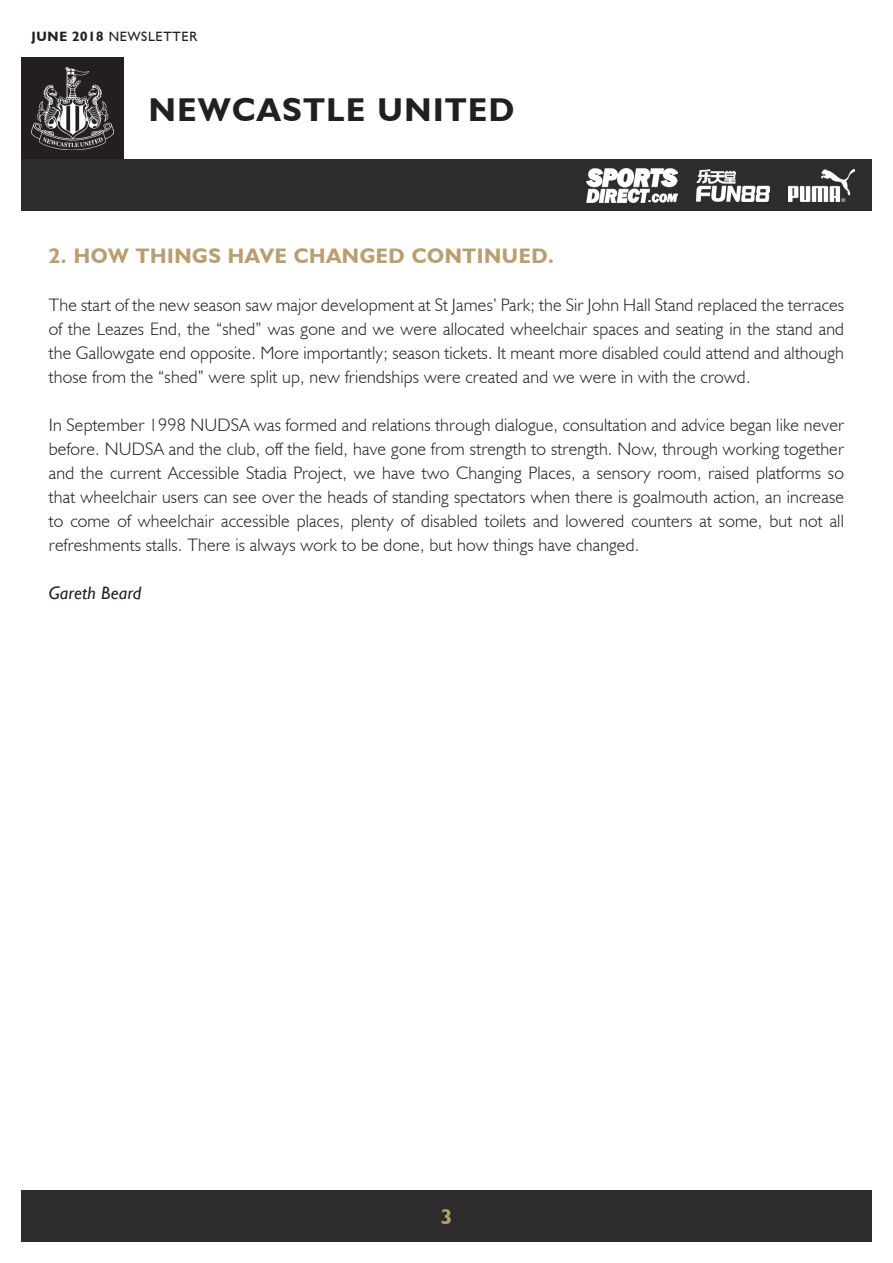
<style>
.page{position:relative;width:893px;height:1263px;background:#fff}
.page>*{position:absolute;margin:0;border:0;box-sizing:border-box;transform-origin:0 0}
.t1{font:700 33px "Humanist 521 BT";letter-spacing:.05em;color:#231f20}
.t2{font:700 21px "Humanist 521 BT";letter-spacing:.03em;color:#b99e71}
.t3{font:300 18px/24px "Humanist 521 BT";letter-spacing:.01em;color:#231f20;text-align:justify}
.t4{font:italic 18px "Gill Sans";letter-spacing:.01em;color:#231f20}
.t5{font:13.5px "Humanist 521 BT";letter-spacing:.05em;color:#231f20}
.s1{font-weight:700}
</style>
<div class="page">
<div style="left:21px;top:57px;width:103px;height:103px;background:#231f20"></div>
<img style="left:32px;top:68px;width:81px;height:81px">
<div style="left:21px;top:160px;width:851px;height:51px;background:#2e2b2c"></div>
<div style="left:21px;top:1190px;width:851px;height:52px;background:#2e2b2c"></div>
<img style="left:587px;top:169px;width:91px;height:33px">
<img style="left:696px;top:169px;width:74px;height:33px">
<img style="left:788px;top:169px;width:66px;height:33px">
<p class="t5" style="left:32px;top:28px;width:167px"><span class="s1">JUNE 2018</span> NEWSLETTER</p>
<h1 class="t1" style="left:149px;top:89px;width:367px">NEWCASTLE UNITED</h1>
<p class="t2" style="left:49px;top:243px;width:507px">2. HOW THINGS HAVE CHANGED CONTINUED.</p>
<p class="t3" style="left:49px;top:293px;width:797px">The start of the new season saw major development at St James’ Park; the Sir John Hall Stand replaced the terraces of the Leazes End, the “shed” was gone and we were allocated wheelchair spaces and seating in the stand and the Gallowgate end opposite. More importantly; season tickets. It meant more disabled could attend and although those from the “shed” were split up, new friendships were created and we were in with the crowd.</p>
<p class="t3" style="left:49px;top:413px;width:797px">In September 1998 NUDSA was formed and relations through dialogue, consultation and advice began like never before. NUDSA and the club, off the field, have gone from strength to strength. Now, through working together and the current Accessible Stadia Project, we have two Changing Places, a sensory room, raised platforms so that wheelchair users can see over the heads of standing spectators when there is goalmouth action, an increase to come of wheelchair accessible places, plenty of disabled toilets and lowered counters at some, but not all refreshments stalls. There is always work to be done, but how things have changed.</p>
<p class="t4" style="left:49px;top:583px;width:94px">Gareth Beard</p>
<p class="t2" style="left:441px;top:1204px;width:13px">3</p>
</div>
